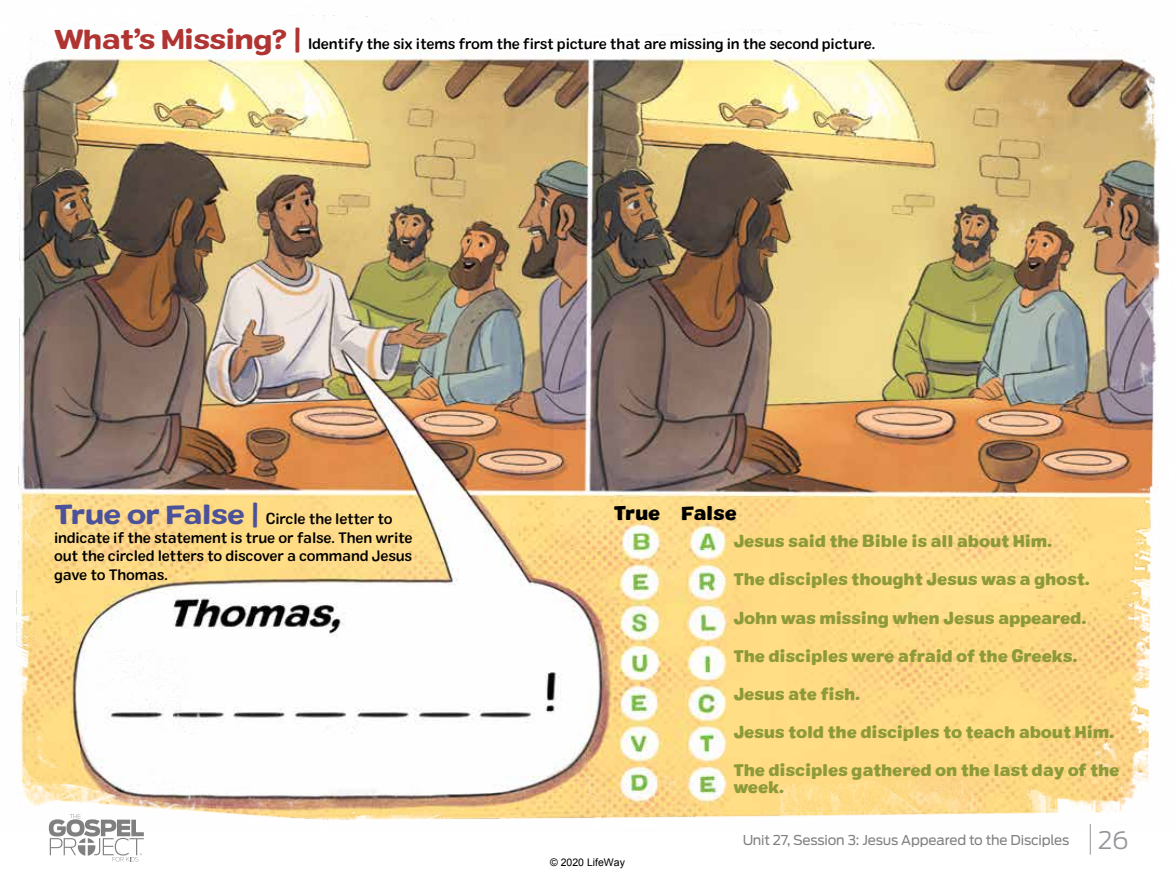
<style>
.page{position:relative;width:1175px;height:878px;background:#fff}
.page>*{position:absolute;margin:0;border:0;box-sizing:border-box;transform-origin:0 0}
.t1{font:300 24px "Antenna";color:#939598}
.t2{font:19.5px "Colby St Blk";letter-spacing:-.01em;color:#000}
.t3{font:16.5px/16.5px "Colby St Blk";letter-spacing:-.01em;color:#8d9a3a}
.t4{font:15px/18.8px "Colby St Med";letter-spacing:-.01em;color:#000}
.t5{font:13.5px "Antenna";letter-spacing:-.01em;color:#000}
.t6{font:10.5px "Arial";color:#000}
.s1{font-family:"Colby Ex Bld";font-size:27px;color:#b03532}
.s2{font-family:"Colby Ex Bld";font-size:27px;color:#4b5299}
</style>
<div class="page">
<img style="left:9px;top:15px;width:1151px;height:847px">
<svg style="left:49px;top:814px;width:95px;height:47px"></svg>
<hr style="left:1089px;top:824px;width:1px;height:30px;background:#939598">
<p class="t4" style="left:54px;top:34px;width:822px"><span class="s1">What’s Missing? |</span> Identify the six items from the first picture that are missing in the second picture.</p>
<p class="t4" style="left:54px;top:509px;width:360px"><span class="s2">True or False |</span> Circle the letter to indicate if the statement is true or false. Then write out the circled letters to discover a command Jesus gave to Thomas.</p>
<p class="t2" style="left:614px;top:499px;width:125px">True False</p>
<p class="t3" style="left:733px;top:533px;width:320px">Jesus said the Bible is all about Him.</p>
<p class="t3" style="left:733px;top:571px;width:358px">The disciples thought Jesus was a ghost.</p>
<p class="t3" style="left:733px;top:609px;width:354px">John was missing when Jesus appeared.</p>
<p class="t3" style="left:733px;top:647px;width:346px">The disciples were afraid of the Greeks.</p>
<p class="t3" style="left:733px;top:686px;width:128px">Jesus ate fish.</p>
<p class="t3" style="left:733px;top:724px;width:382px">Jesus told the disciples to teach about Him.</p>
<p class="t3" style="left:733px;top:762px;width:387px">The disciples gathered on the last day of the week.</p>
<h1 class="t1" style="left:1098px;top:826px;width:32px">26</h1>
<p class="t5" style="left:742px;top:831px;width:328px">Unit 27, Session 3: Jesus Appeared to the Disciples</p>
<p class="t6" style="left:550px;top:856px;width:76px">© 2020 LifeWay</p>
</div>
